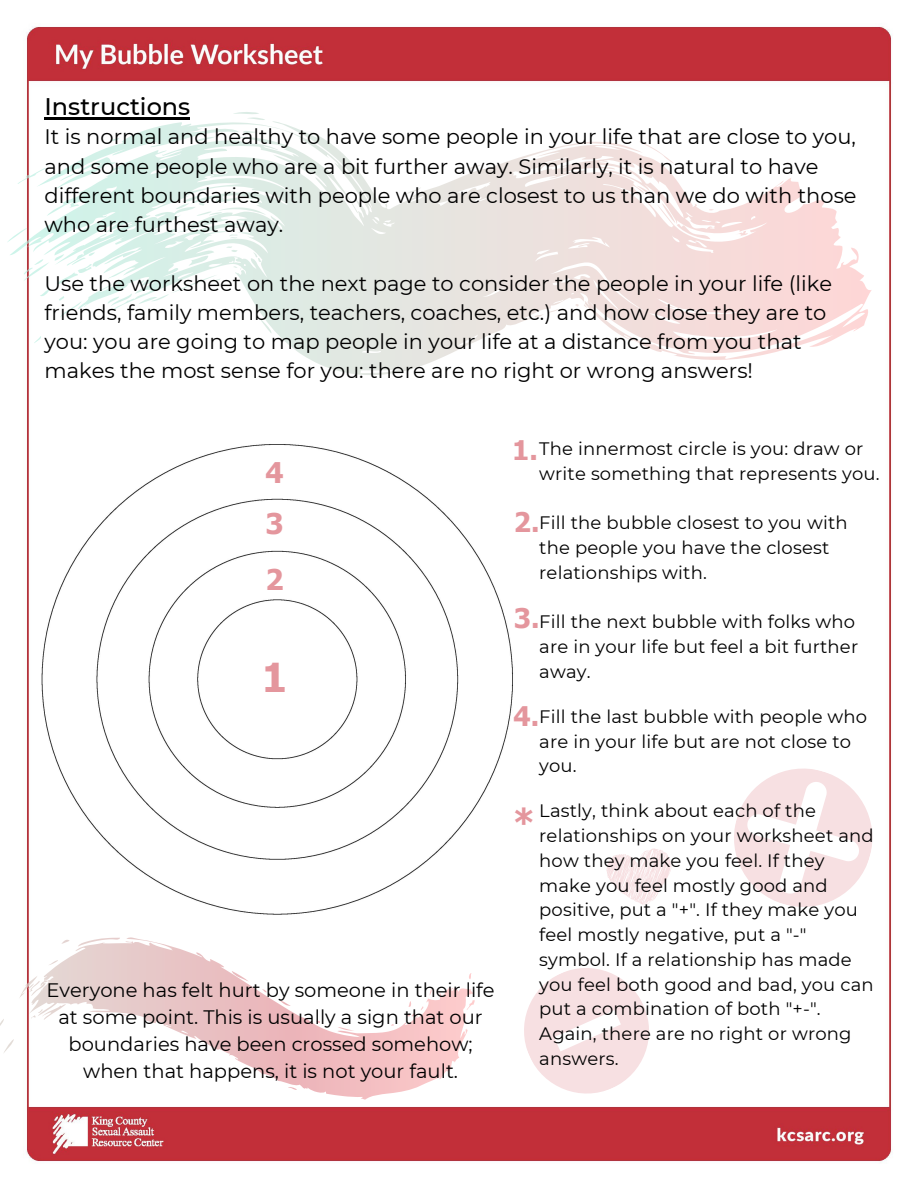
<style>
.page{position:relative;width:918px;height:1188px;background:#fff}
.page>*{position:absolute;margin:0;border:0;box-sizing:border-box;transform-origin:0 0}
.t1{font:700 39.9px "Tahoma";color:#e4969d}
.t2{font:700 36px "Tahoma";color:#e4969d}
.t3{font:700 28.5px "Tahoma";color:#e4969d}
.t4{font:700 27px "Tahoma";color:#e4969d}
.t5{font:500 24px "Montserrat";color:#000}
.t6{font:21px/29.2px "Montserrat";color:#000}
.t7{font:19.5px/27px "Montserrat";color:#000;text-align:center}
.t8{font:18px/24.8px "Montserrat";letter-spacing:.01em;color:#000}
</style>
<div class="page">
<img style="left:26px;top:26px;width:866px;height:1137px">
<div style="left:45px;top:92px;width:830px;height:1006px;background:#fff"></div>
<svg style="left:504px;top:968px;width:165px;height:146px"></svg>
<svg style="left:7px;top:112px;width:865px;height:263px"></svg>
<svg style="left:734px;top:752px;width:155px;height:171px"></svg>
<svg style="left:606px;top:848px;width:66px;height:57px"></svg>
<img style="left:41px;top:426px;width:472px;height:497px">
<hr style="left:45px;top:117px;width:145px;height:3px;background:#000">
<svg style="left:0;top:937px;width:475px;height:162px"></svg>
<h3 class="t5" style="left:45px;top:92px;width:147px">Instructions</h3>
<p class="t6" style="left:45px;top:122px;width:814px">It is normal and healthy to have some people in your life that are close to you, and some people who are a bit further away. Similarly, it is natural to have different boundaries with people who are closest to us than we do with those who are furthest away.</p>
<p class="t6" style="left:45px;top:268px;width:789px">Use the worksheet on the next page to consider the people in your life (like friends, family members, teachers, coaches, etc.) and how close they are to you: you are going to map people in your life at a distance from you that makes the most sense for you: there are no right or wrong answers!</p>
<h3 class="t3" style="left:266px;top:454px;width:20px">4</h3>
<h3 class="t3" style="left:266px;top:506px;width:20px">3</h3>
<h3 class="t3" style="left:266px;top:562px;width:20px">2</h3>
<h1 class="t1" style="left:262px;top:652px;width:27px">1</h1>
<p class="t7" style="left:47px;top:976px;width:450px">Everyone has felt hurt by someone in their life at some point. This is usually a sign that our boundaries have been crossed somehow; when that happens, it is not your fault.</p>
<h3 class="t4" style="left:512px;top:433px;width:27px">1.</h3>
<p class="t8" style="left:539px;top:436px;width:342px">The innermost circle is you: draw or write something that represents you.</p>
<p class="t8" style="left:539px;top:511px;width:310px">Fill the bubble closest to you with the people you have the closest relationships with.</p>
<p class="t8" style="left:539px;top:610px;width:320px">Fill the next bubble with folks who are in your life but feel a bit further away.</p>
<p class="t8" style="left:539px;top:704px;width:329px">Fill the last bubble with people who are in your life but are not close to you.</p>
<p class="t8" style="left:539px;top:799px;width:336px">Lastly, think about each of the relationships on your worksheet and how they make you feel. If they make you feel mostly good and positive, put a "+". If they make you feel mostly negative, put a "-" symbol. If a relationship has made you feel both good and bad, you can put a combination of both "+-".<br>Again, there are no right or wrong answers.</p>
<h3 class="t4" style="left:514px;top:505px;width:27px">2.</h3>
<h3 class="t4" style="left:514px;top:601px;width:27px">3.</h3>
<h3 class="t4" style="left:514px;top:699px;width:27px">4.</h3>
<h2 class="t2" style="left:513px;top:799px;width:24px">*</h2>
</div>
